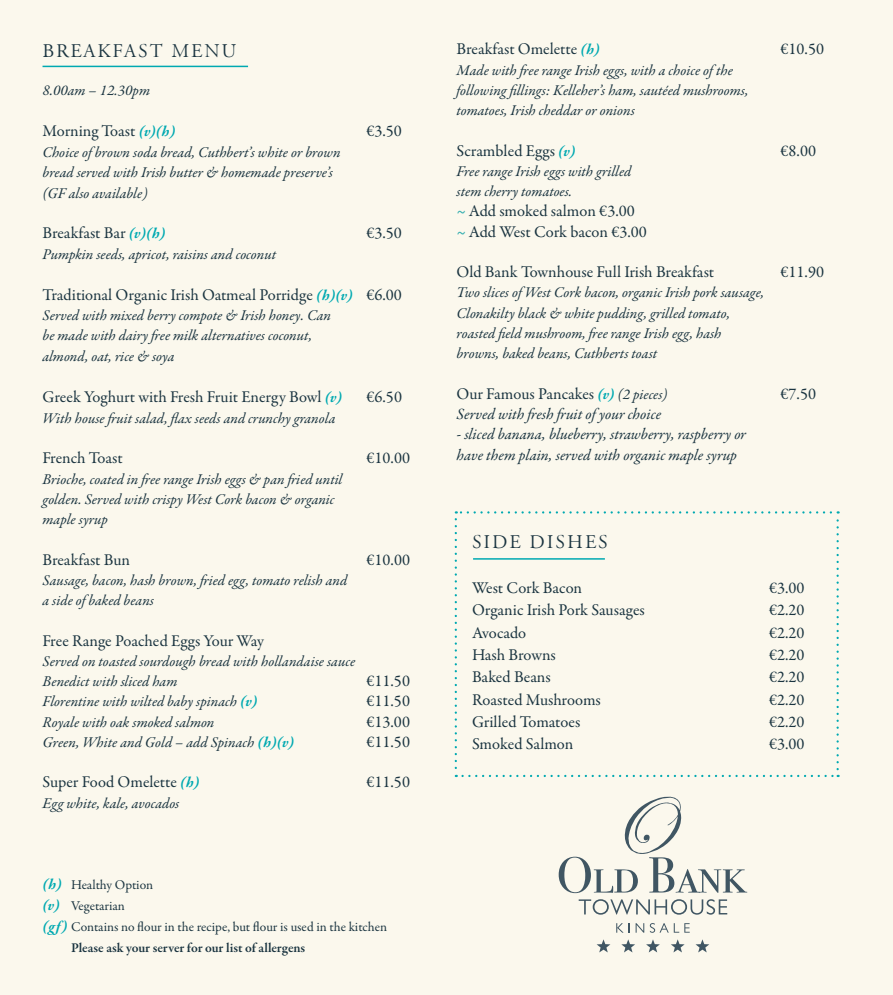
<style>
.page{position:relative;width:893px;height:995px;background:#fbf8ed}
.page>*{position:absolute;margin:0;border:0;box-sizing:border-box;transform-origin:0 0}
.t1{font:19.5px "Adobe Garamond LT Titling";letter-spacing:.1em;color:#1a3440}
.t2{font:16.5px/20.2px "Garamond Premr Pro";color:#1a3440}
.t3{font:italic 15.75px/20.2px "Garamond Premr Pro";color:#1a3440}
.t4{font:italic 15px/20.2px "Garamond Premr Pro";color:#1a3440}
.t5{font:13.5px "Garamond Premr Pro";color:#1a3440}
.t6{font:600 13.5px "Garamond Premr Pro";color:#1a3440}
.s1{font-weight:700;font-style:italic;font-size:15px;color:#00a9b1}
.s2{font-weight:700;color:#00a9b1}
.s3{font-weight:700;font-style:italic;font-size:15px;color:#34aeb0}
.s4{font-style:italic;font-size:15px}
</style>
<div class="page">
<hr style="left:43px;top:66px;width:205px;height:1px;background:#00a9b1">
<svg style="left:455px;top:511px;width:384px;height:266px"></svg>
<hr style="left:473px;top:558px;width:132px;height:2px;background:#00a9b1">
<svg style="left:559px;top:796px;width:188px;height:97px"></svg>
<svg style="left:597px;top:939px;width:13px;height:13px"></svg>
<svg style="left:621px;top:939px;width:14px;height:13px"></svg>
<svg style="left:646px;top:939px;width:14px;height:13px"></svg>
<svg style="left:671px;top:939px;width:14px;height:13px"></svg>
<svg style="left:695px;top:939px;width:14px;height:13px"></svg>
<svg style="left:616px;top:923px;width:13px;height:10px"></svg>
<svg style="left:636px;top:923px;width:8px;height:10px"></svg>
<svg style="left:650px;top:923px;width:40px;height:10px"></svg>
<svg style="left:579px;top:899px;width:148px;height:16px"></svg>
<h1 class="t1" style="left:43px;top:39px;width:195px">BREAKFAST MENU</h1>
<p class="t4" style="left:43px;top:81px;width:109px">8.00am – 12.30pm</p>
<p class="t2" style="left:43px;top:122px;width:134px">Morning Toast <span class="s1">(v)(h)</span></p>
<p class="t2" style="left:367px;top:122px;width:37px">€3.50</p>
<p class="t4" style="left:43px;top:142px;width:300px;line-height:20.7px">Choice of brown soda bread, Cuthbert’s white or brown bread served with Irish butter &amp; homemade preserve’s (GF also available)</p>
<p class="t2" style="left:43px;top:224px;width:125px">Breakfast Bar <span class="s1">(v)(h)</span></p>
<p class="t2" style="left:367px;top:224px;width:37px">€3.50</p>
<p class="t4" style="left:43px;top:245px;width:235px">Pumpkin seeds, apricot, raisins and coconut</p>
<p class="t2" style="left:43px;top:285px;width:361px">Traditional Organic Irish Oatmeal Porridge <span class="s1">(h)(v)</span> €6.00</p>
<p class="t4" style="left:43px;top:306px;width:290px;line-height:20.7px">Served with mixed berry compote &amp; Irish honey. Can be made with dairy free milk alternatives coconut, almond, oat, rice &amp; soya</p>
<p class="t2" style="left:43px;top:387px;width:301px">Greek Yoghurt with Fresh Fruit Energy Bowl <span class="s1">(v)</span></p>
<p class="t2" style="left:367px;top:387px;width:37px">€6.50</p>
<p class="t4" style="left:43px;top:409px;width:294px">With house fruit salad, flax seeds and crunchy granola</p>
<p class="t2" style="left:43px;top:449px;width:82px">French Toast</p>
<p class="t2" style="left:367px;top:449px;width:45px">€10.00</p>
<p class="t4" style="left:43px;top:470px;width:301px">Brioche, coated in free range Irish eggs &amp; pan fried until golden. Served with crispy West Cork bacon &amp; organic maple syrup</p>
<p class="t2" style="left:43px;top:550px;width:89px">Breakfast Bun</p>
<p class="t2" style="left:367px;top:550px;width:45px">€10.00</p>
<p class="t4" style="left:43px;top:571px;width:306px">Sausage, bacon, hash brown, fried egg, tomato relish and a side of baked beans</p>
<p class="t2" style="left:43px;top:631px;width:223px">Free Range Poached Eggs Your Way</p>
<p class="t4" style="left:43px;top:652px;width:314px">Served on toasted sourdough bread with hollandaise sauce<br>Benedict with sliced ham</p>
<p class="t2" style="left:367px;top:671px;width:45px">€11.50</p>
<p class="t4" style="left:43px;top:692px;width:216px">Florentine with wilted baby spinach <span class="s2">(v)</span></p>
<p class="t2" style="left:367px;top:692px;width:45px">€11.50</p>
<p class="t4" style="left:43px;top:713px;width:174px">Royale with oak smoked salmon</p>
<p class="t2" style="left:367px;top:712px;width:45px">€13.00</p>
<p class="t4" style="left:43px;top:733px;width:253px">Green, White and Gold – add Spinach <span class="s2">(h)(v)</span></p>
<p class="t2" style="left:367px;top:732px;width:45px">€11.50</p>
<p class="t2" style="left:43px;top:773px;width:159px">Super Food Omelette <span class="s1">(h)</span></p>
<p class="t2" style="left:367px;top:773px;width:45px">€11.50</p>
<p class="t4" style="left:43px;top:794px;width:138px">Egg white, kale, avocados</p>
<p class="t5" style="left:43px;top:877px;width:112px"><span class="s1">(h)</span> Healthy Option</p>
<p class="t5" style="left:43px;top:898px;width:84px"><span class="s1">(v)</span> Vegetarian</p>
<p class="t5" style="left:43px;top:919px;width:346px"><span class="s1">(gf)</span> Contains no flour in the recipe, but flour is used in the kitchen</p>
<p class="t6" style="left:71px;top:940px;width:236px">Please ask your server for our list of allergens</p>
<p class="t2" style="left:457px;top:40px;width:145px">Breakfast Omelette <span class="s1">(h)</span></p>
<p class="t2" style="left:781px;top:40px;width:45px">€10.50</p>
<p class="t4" style="left:457px;top:61px;width:293px">Made with free range Irish eggs, with a choice of the following fillings: Kelleher’s ham, sautéed mushrooms, tomatoes, Irish cheddar or onions</p>
<p class="t2" style="left:457px;top:141px;width:120px">Scrambled Eggs <span class="s1">(v)</span></p>
<p class="t2" style="left:781px;top:141px;width:37px">€8.00</p>
<p class="t4" style="left:457px;top:162px;width:176px">Free range Irish eggs with grilled stem cherry tomatoes.</p>
<p class="t2" style="left:457px;top:202px;width:192px"><span class="s3">~</span> Add smoked salmon €3.00 <span class="s3">~</span> Add West Cork bacon €3.00</p>
<p class="t2" style="left:457px;top:262px;width:259px">Old Bank Townhouse Full Irish Breakfast</p>
<p class="t2" style="left:781px;top:262px;width:45px">€11.90</p>
<p class="t4" style="left:457px;top:283px;width:309px">Two slices of West Cork bacon, organic Irish pork sausage, Clonakilty black &amp; white pudding, grilled tomato, roasted field mushroom, free range Irish egg, hash browns, baked beans, Cuthberts toast</p>
<p class="t2" style="left:457px;top:384px;width:212px">Our Famous Pancakes <span class="s1">(v)</span> <span class="s4">(2 pieces)</span></p>
<p class="t2" style="left:781px;top:384px;width:37px">€7.50</p>
<p class="t3" style="left:457px;top:405px;width:206px">Served with fresh fruit of your choice</p>
<p class="t3" style="left:457px;top:425px;width:291px">- sliced banana, blueberry, strawberry, raspberry or have them plain, served with organic maple syrup</p>
<h1 class="t1" style="left:472px;top:531px;width:137px">SIDE DISHES</h1>
<p class="t2" style="left:472px;top:578px;width:112px">West Cork Bacon</p>
<p class="t2" style="left:769px;top:578px;width:37px">€3.00</p>
<p class="t2" style="left:472px;top:600px;width:174px">Organic Irish Pork Sausages</p>
<p class="t2" style="left:769px;top:600px;width:37px">€2.20</p>
<p class="t2" style="left:472px;top:623px;width:56px">Avocado</p>
<p class="t2" style="left:769px;top:623px;width:37px">€2.20</p>
<p class="t2" style="left:472px;top:645px;width:85px">Hash Browns</p>
<p class="t2" style="left:769px;top:645px;width:37px">€2.20</p>
<p class="t2" style="left:472px;top:667px;width:80px">Baked Beans</p>
<p class="t2" style="left:769px;top:667px;width:37px">€2.20</p>
<p class="t2" style="left:472px;top:690px;width:130px">Roasted Mushrooms</p>
<p class="t2" style="left:769px;top:690px;width:37px">€2.20</p>
<p class="t2" style="left:472px;top:712px;width:110px">Grilled Tomatoes</p>
<p class="t2" style="left:769px;top:712px;width:37px">€2.20</p>
<p class="t2" style="left:472px;top:735px;width:103px">Smoked Salmon</p>
<p class="t2" style="left:769px;top:735px;width:37px">€3.00</p>
</div>
